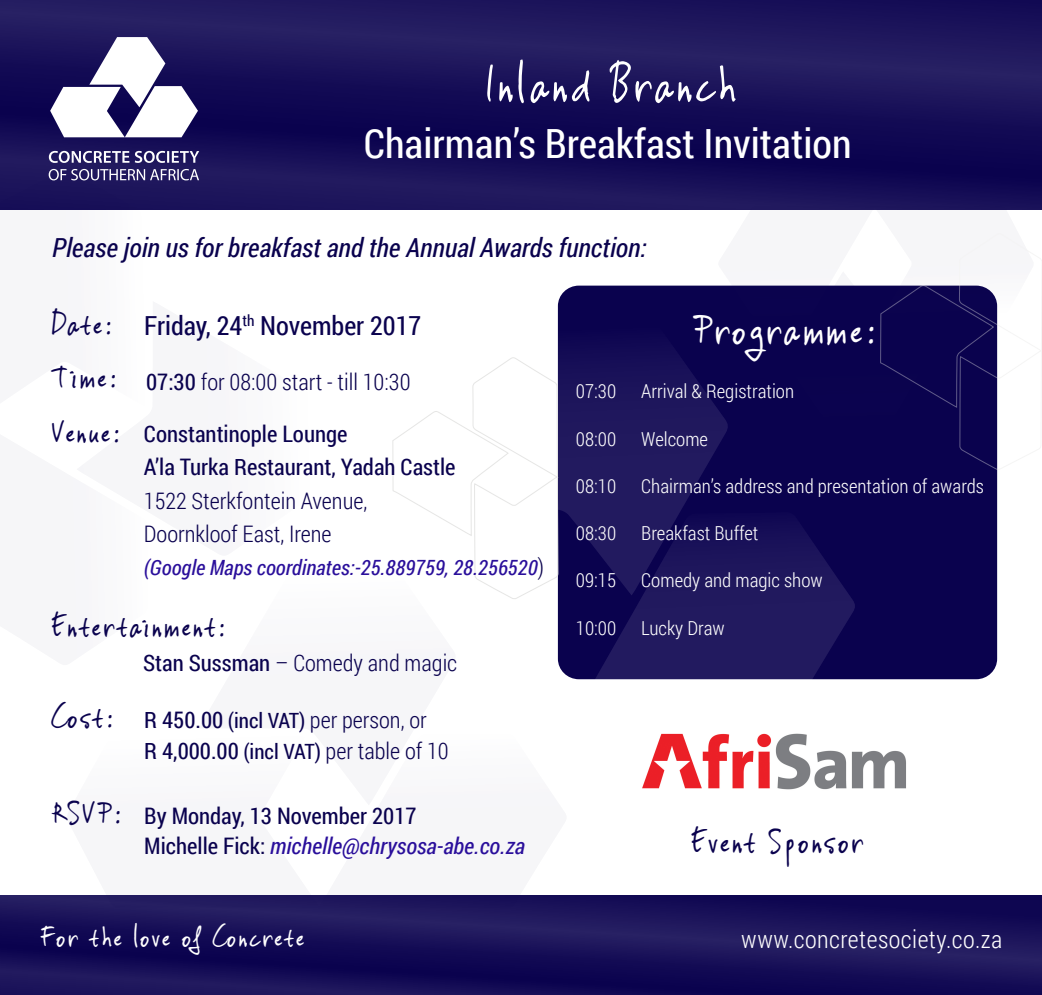
<style>
.page{position:relative;width:1042px;height:995px;background:#fff}
.page>*{position:absolute;margin:0;border:0;box-sizing:border-box;transform-origin:0 0}
.t1{font:56px "Vinc Hand";color:#fff}
.t2{font:47.25px "Vinc Hand";color:#fff}
.t3{font:40.25px "Roboto Condensed";color:#fff}
.t4{font:36.75px "Vinc Hand";color:#0a024e}
.t5{font:35px/53.9px "Vinc Hand";color:#0a024e}
.t6{font:31.5px "Vinc Hand";color:#fff}
.t7{font:italic 26.25px "Roboto Condensed";color:#0a024e}
.t8{font:26.25px "Roboto Condensed";color:#0a024e}
.t9{font:300 24.5px "Roboto Condensed";letter-spacing:.02em;color:#fff}
.t10{font:300 22.75px/31.5px "Roboto Condensed";color:#0a024e}
.t11{font:22.75px/29.8px "Roboto Condensed";color:#0a024e}
.t12{font:italic 21px "Roboto Condensed";color:#2a0f9b}
.t13{font:300 19.25px "Roboto Condensed";color:#fff}
.s1{font-weight:400}
.s2{font-weight:300;font-style:normal;font-size:22.75px;color:#0a024e}
.s3{font-weight:400;font-size:21px}
.s4{font-style:italic;color:#2a0f9b}
</style>
<div class="page">
<div style="left:558px;top:285px;width:439px;height:394px;background:#0a024e;border-radius:21px"></div>
<svg style="left:559px;top:354px;width:159px;height:158px"></svg>
<svg style="left:557px;top:512px;width:299px;height:168px"></svg>
<svg style="left:392px;top:411px;width:80px;height:125px"></svg>
<svg style="left:472px;top:209px;width:87px;height:391px"></svg>
<svg style="left:718px;top:209px;width:324px;height:262px"></svg>
<div style="left:0;top:0;width:1042px;height:209px;background:linear-gradient(to bottom,#20195e,#120a54)"></div>
<svg style="left:49px;top:169px;width:150px;height:11px;background:#656090"></svg>
<svg style="left:49px;top:151px;width:150px;height:12px"></svg>
<svg style="left:50px;top:37px;width:148px;height:100px"></svg>
<svg style="left:0;top:895px;width:1042px;height:99px;background:#181058"></svg>
<img style="left:642px;top:733px;width:264px;height:57px">
<h1 class="t1" style="left:484px;top:48px;width:255px">Inland Branch</h1>
<h3 class="t3" style="left:364px;top:115px;width:489px">Chairman’s Breakfast Invitation</h3>
<p class="t7" style="left:52px;top:229px;width:596px">Please join us for breakfast and the Annual Awards function:</p>
<h3 class="t5" style="left:51px;top:294px;width:70px">Date:<br>Time:<br>Venue:</h3>
<p class="t8" style="left:144px;top:307px;width:278px">Friday, 24<sup>th</sup> November 2017</p>
<p class="t10" style="left:146px;top:365px;width:266px"><span class="s1">07:30</span> for 08:00 start - till 10:30</p>
<p class="t11" style="left:144px;top:416px;width:313px;line-height:33.2px">Constantinople Lounge<br>A’la Turka Restaurant, Yadah Castle</p>
<p class="t10" style="left:144px;top:483px;width:225px;line-height:33.2px">1522 Sterkfontein Avenue,<br>Doornkloof East, Irene</p>
<p class="t12" style="left:144px;top:553px;width:401px">(Google Maps coordinates:-25.889759, 28.256520<span class="s2">)</span></p>
<h3 class="t5" style="left:51px;top:597px;width:176px">Entertainment:</h3>
<p class="t10" style="left:143px;top:646px;width:316px"><span class="s1">Stan Sussman</span> – Comedy and magic</p>
<h3 class="t5" style="left:51px;top:688px;width:64px">Cost:</h3>
<h3 class="t5" style="left:51px;top:784px;width:72px">RSVP:</h3>
<p class="t10" style="left:144px;top:703px;width:306px"><span class="s1">R 450.00</span> <span class="s3">(incl VAT)</span> per person, or<br><span class="s1">R 4,000.00</span> <span class="s3">(incl VAT)</span> per table of 10</p>
<p class="t11" style="left:144px;top:800px;width:382px">By Monday, 13 November 2017<br>Michelle Fick: <span class="s4">michelle@chrysosa-abe.co.za</span></p>
<h3 class="t6" style="left:41px;top:916px;width:266px">For the love of Concrete</h3>
<h2 class="t2" style="left:693px;top:299px;width:184px">Programme:</h2>
<p class="t13" style="left:576px;top:378px;width:42px">07:30</p>
<p class="t13" style="left:641px;top:378px;width:154px">Arrival &amp; Registration</p>
<p class="t13" style="left:576px;top:425px;width:42px">08:00</p>
<p class="t13" style="left:641px;top:425px;width:68px">Welcome</p>
<p class="t13" style="left:576px;top:472px;width:42px">08:10</p>
<p class="t13" style="left:641px;top:472px;width:344px">Chairman’s address and presentation of awards</p>
<p class="t13" style="left:576px;top:520px;width:42px">08:30</p>
<p class="t13" style="left:641px;top:520px;width:119px">Breakfast Buffet</p>
<p class="t13" style="left:576px;top:567px;width:42px">09:15</p>
<p class="t13" style="left:641px;top:567px;width:183px">Comedy and magic show</p>
<p class="t13" style="left:576px;top:614px;width:42px">10:00</p>
<p class="t13" style="left:641px;top:614px;width:85px">Lucky Draw</p>
<h3 class="t4" style="left:691px;top:817px;width:175px">Event Sponsor</h3>
<p class="t9" style="left:741px;top:922px;width:263px">www.concretesociety.co.za</p>
</div>
